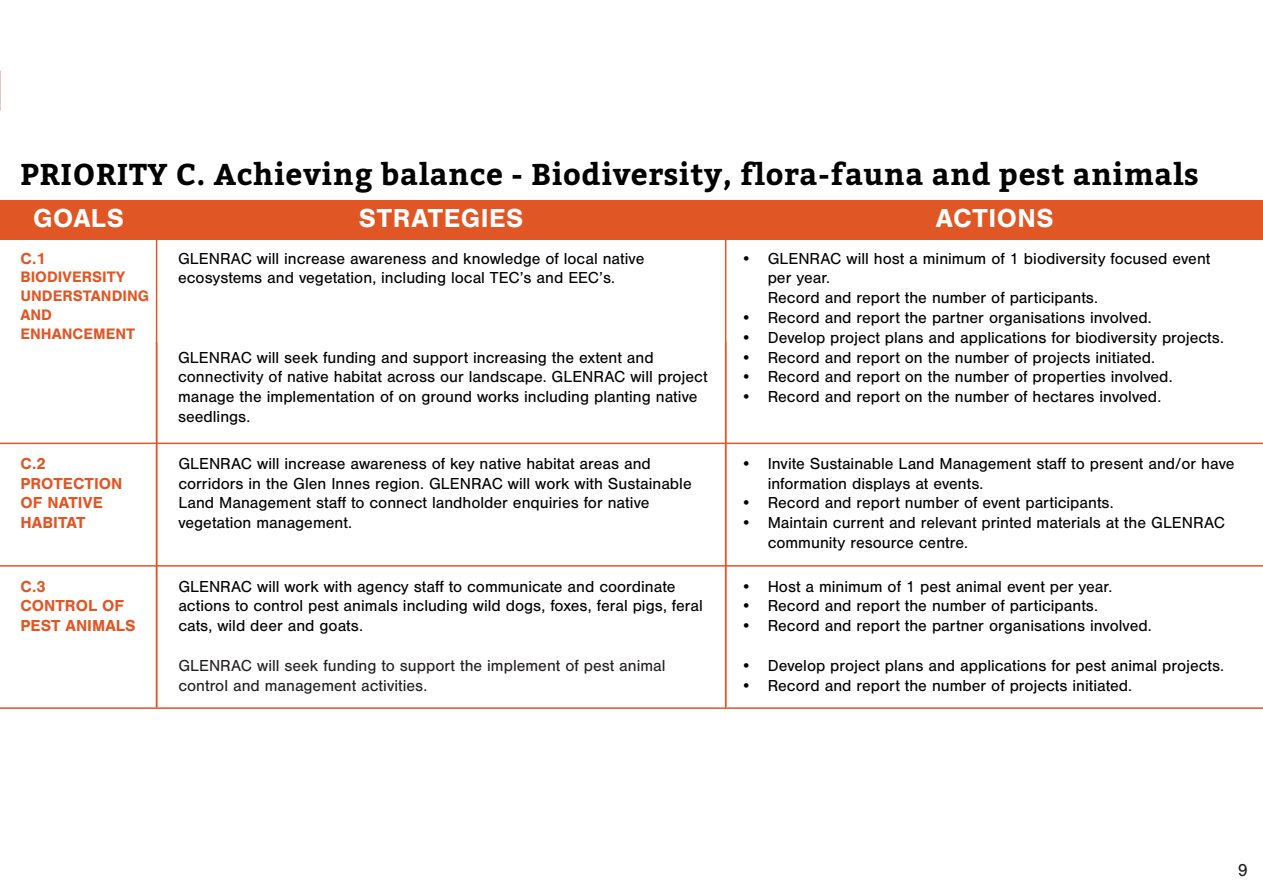
<style>
.page{position:relative;width:1263px;height:893px;background:#fff}
.page>*{position:absolute;margin:0;border:0;box-sizing:border-box;transform-origin:0 0}
.t1{font:700 30px "Bitter";letter-spacing:.02em;color:#000}
.t2{font:700 27px "Nimbus San";letter-spacing:.02em;color:#fff}
.t3{font:18px "Nimbus San";color:#231f20}
.t4{font:16.5px/19.8px "Nimbus San";color:#000}
.t5{font:16.5px/19.8px "Nimbus San";color:#231f20}
.t6{font:700 16.5px/19.8px "Nimbus San";color:#e05725}
.t7{font:700 15.75px/18.9px "Nimbus San";color:#e05725}
</style>
<div class="page">
<div style="left:0;top:200px;width:1263px;height:39px;background:#e05725"></div>
<hr style="left:156px;top:221px;width:1px;height:486px;background:#e05725">
<hr style="left:725px;top:221px;width:1px;height:486px;background:#e05725">
<hr style="left:0;top:443px;width:1263px;height:1px;background:#e05725">
<hr style="left:0;top:565px;width:1263px;height:2px;background:#e05725">
<hr style="left:0;top:707px;width:1263px;height:2px;background:#e05725">
<p class="t1" style="left:20px;top:155px;width:1180px">PRIORITY C. Achieving balance - Biodiversity, flora-fauna and pest animals</p>
<p class="t2" style="left:33px;top:203px;width:92px">GOALS</p>
<p class="t2" style="left:359px;top:203px;width:166px">STRATEGIES</p>
<p class="t2" style="left:936px;top:203px;width:119px">ACTIONS</p>
<p class="t6" style="left:20px;top:248px;width:27px">C.1</p>
<p class="t7" style="left:20px;top:268px;width:130px">BIODIVERSITY<br>UNDERSTANDING<br>AND<br>ENHANCEMENT</p>
<p class="t6" style="left:20px;top:454px;width:103px">C.2<br>PROTECTION</p>
<p class="t6" style="left:20px;top:493px;width:84px">OF NATIVE</p>
<p class="t6" style="left:20px;top:513px;width:67px">HABITAT</p>
<p class="t6" style="left:20px;top:576px;width:27px">C.3</p>
<p class="t6" style="left:20px;top:596px;width:105px">CONTROL OF</p>
<p class="t6" style="left:20px;top:616px;width:117px">PEST ANIMALS</p>
<p class="t4" style="left:178px;top:248px;width:468px">GLENRAC will increase awareness and knowledge of local native ecosystems and vegetation, including local TEC’s and EEC’s.</p>
<p class="t4" style="left:768px;top:248px;width:444px;text-indent:-27px">• GLENRAC will host a minimum of 1 biodiversity focused event per year.<br>Record and report the number of participants.</p>
<p class="t4" style="left:741px;top:308px;width:413px">• Record and report the partner organisations involved.</p>
<p class="t4" style="left:741px;top:328px;width:485px">• Develop project plans and applications for biodiversity projects.</p>
<p class="t4" style="left:741px;top:347px;width:416px">• Record and report on the number of projects initiated.</p>
<p class="t4" style="left:741px;top:367px;width:433px">• Record and report on the number of properties involved.</p>
<p class="t4" style="left:741px;top:387px;width:422px">• Record and report on the number of hectares involved.</p>
<p class="t4" style="left:178px;top:347px;width:531px">GLENRAC will seek funding and support increasing the extent and connectivity of native habitat across our landscape. GLENRAC will project manage the implementation of on ground works including planting native seedlings.</p>
<p class="t4" style="left:178px;top:454px;width:515px">GLENRAC will increase awareness of key native habitat areas and corridors in the Glen Innes region. GLENRAC will work with Sustainable Land Management staff to connect landholder enquiries for native vegetation management.</p>
<p class="t4" style="left:768px;top:454px;width:468px;text-indent:-27px">• Invite Sustainable Land Management staff to present and/or have information displays at events.</p>
<p class="t4" style="left:741px;top:493px;width:375px">• Record and report number of event participants.</p>
<p class="t4" style="left:768px;top:513px;width:459px;text-indent:-27px">• Maintain current and relevant printed materials at the GLENRAC community resource centre.</p>
<p class="t4" style="left:178px;top:576px;width:526px">GLENRAC will work with agency staff to communicate and coordinate actions to control pest animals including wild dogs, foxes, feral pigs, feral cats, wild deer and goats.</p>
<p class="t5" style="left:178px;top:656px;width:489px">GLENRAC will seek funding to support the implement of pest animal control and management activities.</p>
<p class="t4" style="left:741px;top:576px;width:373px">• Host a minimum of 1 pest animal event per year.</p>
<p class="t4" style="left:741px;top:596px;width:359px">• Record and report the number of participants.</p>
<p class="t4" style="left:741px;top:616px;width:413px">• Record and report the partner organisations involved.</p>
<p class="t4" style="left:741px;top:656px;width:485px">• Develop project plans and applications for pest animal projects.</p>
<p class="t4" style="left:741px;top:675px;width:393px">• Record and report the number of projects initiated.</p>
<p class="t3" style="left:1238px;top:860px;width:12px">9</p>
</div>
